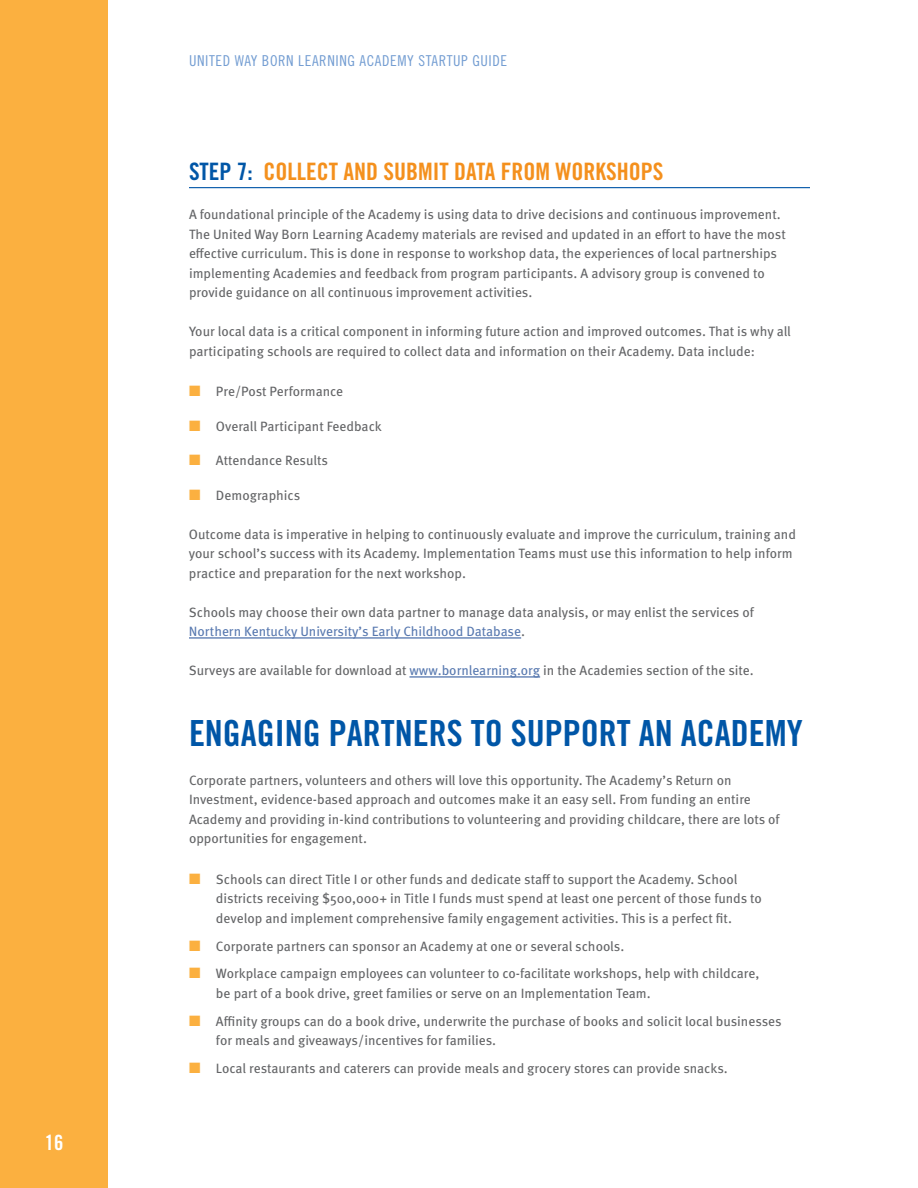
<style>
.page{position:relative;width:918px;height:1188px;background:#fff}
.page>*{position:absolute;margin:0;border:0;box-sizing:border-box;transform-origin:0 0}
.t1{font:36px "Trade Gothic Bold Cond Twenty";color:#0056a7}
.t2{font:24px "Trade Gothic Bold Cond Twenty";color:#f4901d}
.t3{font:21px "Trade Gothic Bold Cond Twenty";color:#fff}
.t4{font:15px "Trade Gothic Cond Eighteen";letter-spacing:.04em;color:#739dd2}
.t5{font:13.5px/19.5px "Meta OT";letter-spacing:-.01em;color:#636466}
.s1{color:#0056a7}
.s2{color:#fbb040}
.s3{color:#5879b0}
</style>
<div class="page">
<div style="left:0;top:0;width:108px;height:1188px;background:#fbb040"></div>
<hr style="left:189px;top:187px;width:621px;height:1px;background:#0056a7">
<hr style="left:189px;top:637px;width:332px;height:2px;background:#5879b0">
<hr style="left:409px;top:676px;width:131px;height:2px;background:#5879b0">
<h3 class="t3" style="left:45px;top:1130px;width:20px">16</h3>
<p class="t4" style="left:189px;top:52px;width:320px">UNITED WAY BORN LEARNING ACADEMY STARTUP GUIDE</p>
<h2 class="t2" style="left:189px;top:157px;width:476px"><span class="s1">STEP 7:</span> COLLECT AND SUBMIT DATA FROM WORKSHOPS</h2>
<p class="t5" style="left:189px;top:205px;width:598px">A foundational principle of the Academy is using data to drive decisions and continuous improvement.<br>The United Way Born Learning Academy materials are revised and updated in an effort to have the most effective curriculum. This is done in response to workshop data, the experiences of local partnerships implementing Academies and feedback from program participants. A advisory group is convened to provide guidance on all continuous improvement activities.</p>
<p class="t5" style="left:189px;top:322px;width:604px">Your local data is a critical component in informing future action and improved outcomes. That is why all participating schools are required to collect data and information on their Academy. Data include:</p>
<p class="t5" style="left:189px;top:382px;width:156px"><span class="s2">■</span> Pre/Post Performance</p>
<p class="t5" style="left:189px;top:417px;width:194px"><span class="s2">■</span> Overall Participant Feedback</p>
<p class="t5" style="left:189px;top:451px;width:141px"><span class="s2">■</span> Attendance Results</p>
<p class="t5" style="left:189px;top:486px;width:113px"><span class="s2">■</span> Demographics</p>
<p class="t5" style="left:189px;top:525px;width:608px">Outcome data is imperative in helping to continuously evaluate and improve the curriculum, training and your school’s success with its Academy. Implementation Teams must use this information to help inform practice and preparation for the next workshop.</p>
<p class="t5" style="left:189px;top:603px;width:567px">Schools may choose their own data partner to manage data analysis, or may enlist the services of<br><span class="s3">Northern Kentucky University’s Early Childhood Database</span>.</p>
<p class="t5" style="left:189px;top:661px;width:566px">Surveys are available for download at <span class="s3">www.bornlearning.org</span> in the Academies section of the site.</p>
<h1 class="t1" style="left:189px;top:711px;width:615px">ENGAGING PARTNERS TO SUPPORT AN ACADEMY</h1>
<p class="t5" style="left:189px;top:771px;width:593px">Corporate partners, volunteers and others will love this opportunity. The Academy’s Return on Investment, evidence-based approach and outcomes make it an easy sell. From funding an entire Academy and providing in-kind contributions to volunteering and providing childcare, there are lots of opportunities for engagement.</p>
<p class="t5" style="left:216px;top:870px;width:547px;text-indent:-27px"><span class="s2">■</span> Schools can direct Title I or other funds and dedicate staff to support the Academy. School districts receiving $500,000+ in Title I funds must spend at least one percent of those funds to develop and implement comprehensive family engagement activities. This is a perfect fit.</p>
<p class="t5" style="left:189px;top:936px;width:437px"><span class="s2">■</span> Corporate partners can sponsor an Academy at one or several schools.</p>
<p class="t5" style="left:216px;top:964px;width:545px;text-indent:-27px"><span class="s2">■</span> Workplace campaign employees can volunteer to co-facilitate workshops, help with childcare, be part of a book drive, greet families or serve on an Implementation Team.</p>
<p class="t5" style="left:216px;top:1011px;width:567px;text-indent:-27px"><span class="s2">■</span> Affinity groups can do a book drive, underwrite the purchase of books and solicit local businesses for meals and giveaways/incentives for families.</p>
<p class="t5" style="left:189px;top:1059px;width:540px"><span class="s2">■</span> Local restaurants and caterers can provide meals and grocery stores can provide snacks.</p>
</div>
